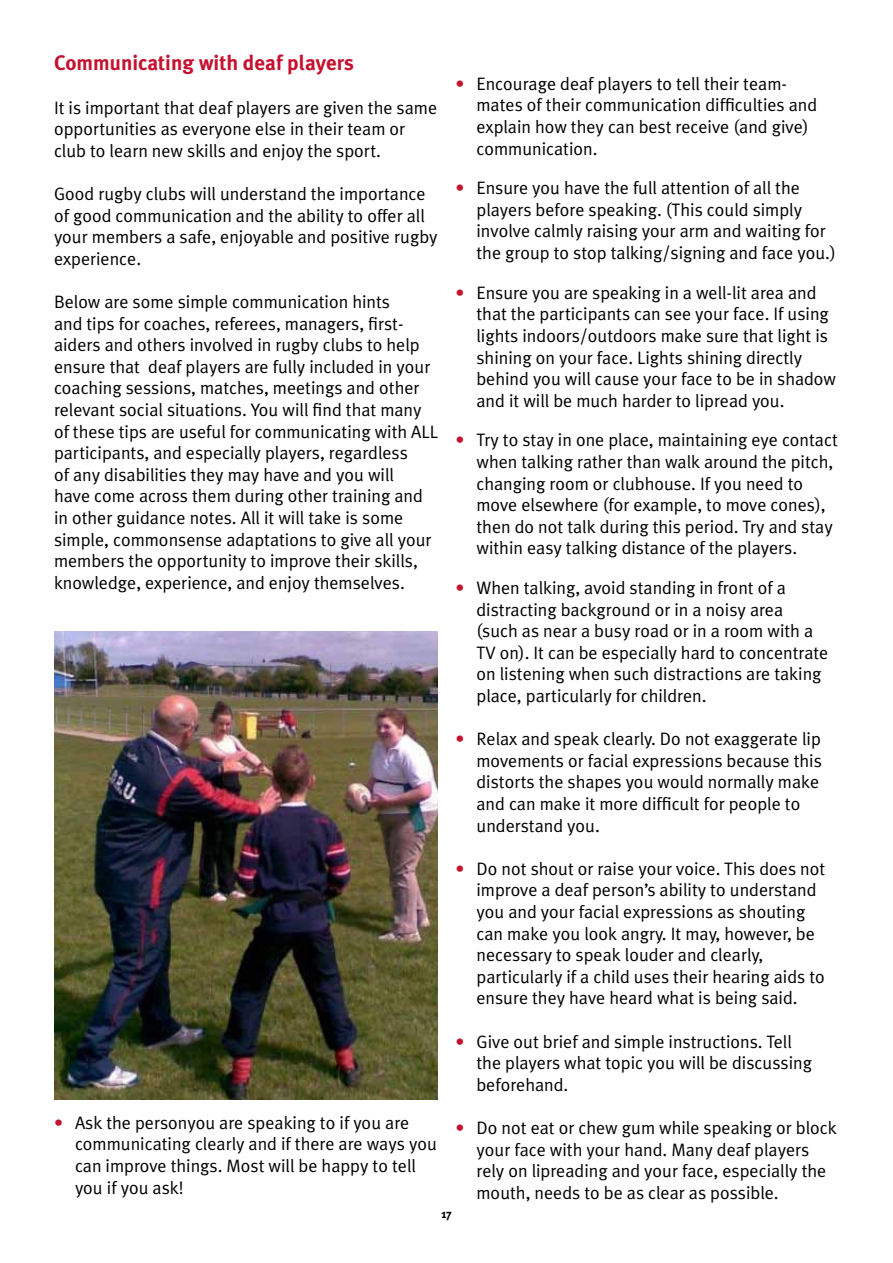
<style>
.page{position:relative;width:893px;height:1263px;background:#fff}
.page>*{position:absolute;margin:0;border:0;box-sizing:border-box;transform-origin:0 0}
.t1{font:700 21px "Meta Plus";color:#c41230}
.t2{font:18px/21.6px "Meta Plus Normal";color:#000}
.t3{font:700 12px "Meta Plus";color:#000}
.s1{color:#c41230}
</style>
<div class="page">
<img style="left:54px;top:631px;width:383px;height:468px">
<p class="t1" style="left:54px;top:51px;width:302px">Communicating with deaf players</p>
<p class="t2" style="left:54px;top:96px;width:385px">It is important that deaf players are given the same opportunities as everyone else in their team or club to learn new skills and enjoy the sport.</p>
<p class="t2" style="left:54px;top:183px;width:385px">Good rugby clubs will understand the importance of good communication and the ability to offer all your members a safe, enjoyable and positive rugby experience.</p>
<p class="t2" style="left:54px;top:291px;width:386px">Below are some simple communication hints<br>and tips for coaches, referees, managers, first&shy;aiders and others involved in rugby clubs to help ensure that deaf players are fully included in your coaching sessions, matches, meetings and other relevant social situations. You will find that many of these tips are useful for communicating with ALL participants, and especially players, regardless<br>of any disabilities they may have and you will<br>have come across them during other training and in other guidance notes. All it will take is some simple, commonsense adaptations to give all your members the opportunity to improve their skills, knowledge, experience, and enjoy themselves.</p>
<p class="t2" style="left:75px;top:1111px;width:363px;text-indent:-21px"><span class="s1">•</span> Ask the personyou are speaking to if you are communicating clearly and if there are ways you can improve things. Most will be happy to tell you if you ask!</p>
<p class="t2" style="left:476px;top:73px;width:342px;text-indent:-21px"><span class="s1">•</span> Encourage deaf players to tell their team&shy;mates of their communication difficulties and explain how they can best receive (and give) communication.</p>
<p class="t2" style="left:476px;top:177px;width:361px;text-indent:-21px"><span class="s1">•</span> Ensure you have the full attention of all the players before speaking. (This could simply involve calmly raising your arm and waiting for the group to stop talking/signing and face you.)</p>
<p class="t2" style="left:476px;top:281px;width:361px;text-indent:-21px"><span class="s1">•</span> Ensure you are speaking in a well-lit area and that the participants can see your face. If using lights indoors/outdoors make sure that light is shining on your face. Lights shining directly behind you will cause your face to be in shadow and it will be much harder to lipread you.</p>
<p class="t2" style="left:476px;top:429px;width:363px;text-indent:-21px"><span class="s1">•</span> Try to stay in one place, maintaining eye contact when talking rather than walk around the pitch, changing room or clubhouse. If you need to move elsewhere (for example, to move cones), then do not talk during this period. Try and stay within easy talking distance of the players.</p>
<p class="t2" style="left:476px;top:577px;width:353px;text-indent:-21px"><span class="s1">•</span> When talking, avoid standing in front of a distracting background or in a noisy area (such as near a busy road or in a room with a TV on). It can be especially hard to concentrate on listening when such distractions are taking place, particularly for children.</p>
<p class="t2" style="left:476px;top:728px;width:347px;text-indent:-21px"><span class="s1">•</span> Relax and speak clearly. Do not exaggerate lip movements or facial expressions because this distorts the shapes you would normally make and can make it more difficult for people to understand you.</p>
<p class="t2" style="left:476px;top:857px;width:350px;text-indent:-21px"><span class="s1">•</span> Do not shout or raise your voice. This does not improve a deaf person’s ability to understand you and your facial expressions as shouting can make you look angry. It may, however, be necessary to speak louder and clearly, particularly if a child uses their hearing aids to ensure they have heard what is being said.</p>
<p class="t2" style="left:476px;top:1030px;width:337px;text-indent:-21px"><span class="s1">•</span> Give out brief and simple instructions. Tell the players what topic you will be discussing beforehand.</p>
<p class="t2" style="left:476px;top:1117px;width:362px;text-indent:-21px"><span class="s1">•</span> Do not eat or chew gum while speaking or block your face with your hand. Many deaf players rely on lipreading and your face, especially the mouth, needs to be as clear as possible.</p>
<p class="t3" style="left:441px;top:1207px;width:12px">17</p>
</div>
